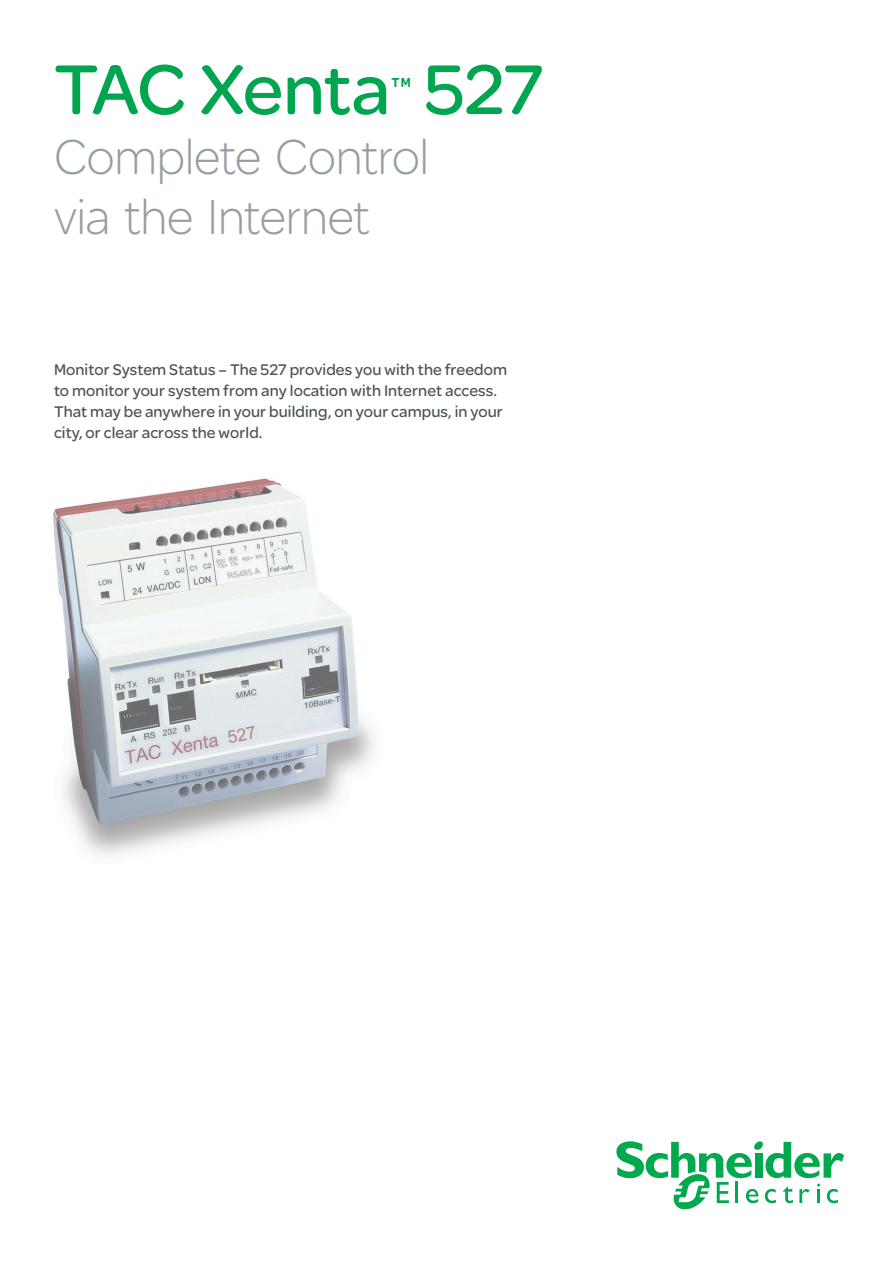
<style>
.page{position:relative;width:893px;height:1263px;background:#fff}
.page>*{position:absolute;margin:0;border:0;box-sizing:border-box;transform-origin:0 0}
.t1{font:75px "SE Optimist";letter-spacing:-.015em;color:#00a54f}
.t2{font:300 52.5px/60px "SE Optimist";letter-spacing:-.005em;color:#959ea4;scale:.95 1}
.t3{font:16.5px/21px "SE Optimist";letter-spacing:.005em;color:#4d545a}
.t4{font:900 13.95px "SE Optimist";color:#00a54f;scale:.95 1}
</style>
<div class="page">
<img style="left:53px;top:478px;width:321px;height:377px">
<svg style="left:616px;top:1141px;width:228px;height:69px"></svg>
<h1 class="t1" style="left:54px;top:37px;width:338px">TAC Xenta</h1>
<p class="t4" style="left:392px;top:72px;width:22px">TM</p>
<h1 class="t1" style="left:424px;top:37px;width:121px">527</h1>
<h2 class="t2" style="left:54px;top:125px;width:396px">Complete Control via the Internet</h2>
<p class="t3" style="left:54px;top:358px;width:455px">Monitor System Status – The 527 provides you with the freedom to monitor your system from any location with Internet access.<br>That may be anywhere in your building, on your campus, in your city, or clear across the world.</p>
</div>
